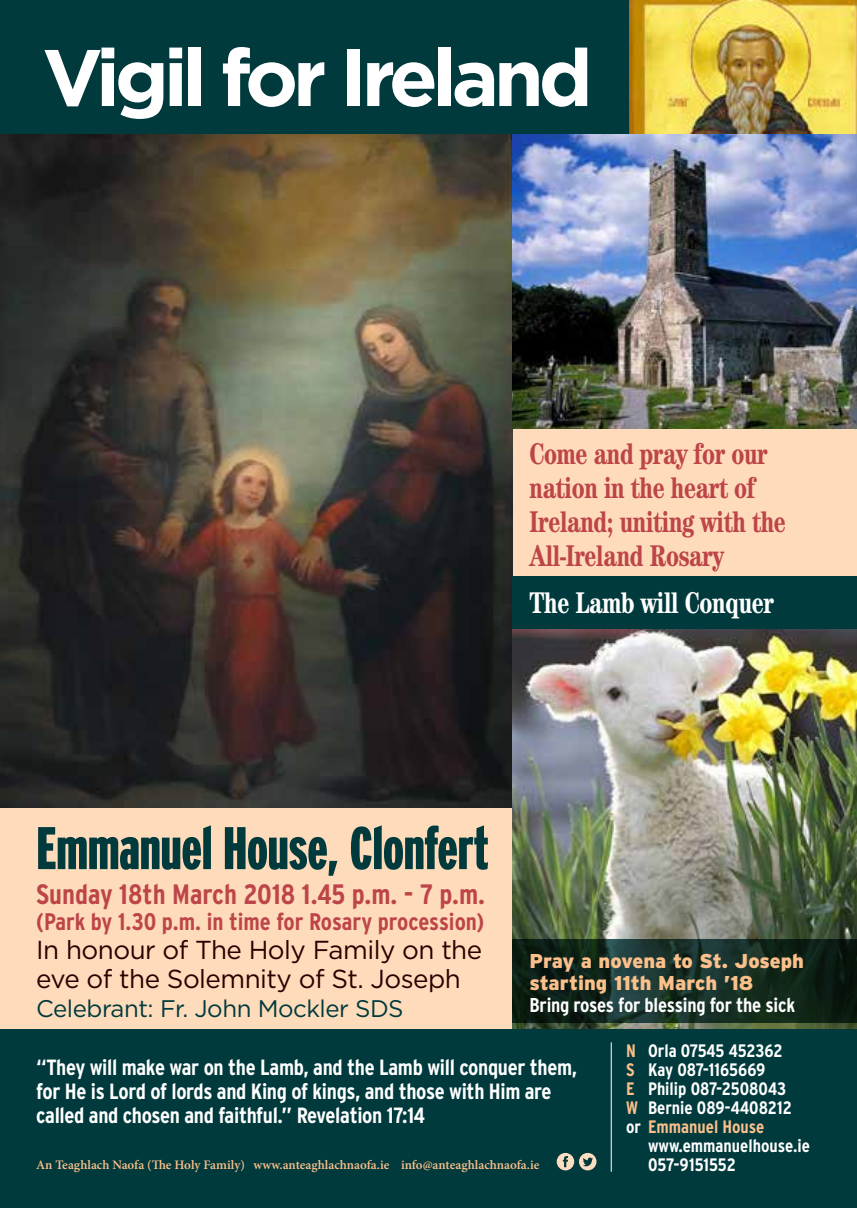
<style>
.page{position:relative;width:857px;height:1208px;background:#fff}
.page>*{position:absolute;margin:0;border:0;box-sizing:border-box;transform-origin:0 0}
.t1{font:700 80px "Gotham";letter-spacing:-.065em;color:#fff}
.t2{font:900 extra-condensed 60px "Interstate";letter-spacing:-.01em;color:#003a3d}
.t3{font:700 condensed 30px/34px "Century";letter-spacing:-.01em;color:#bd4549;scale:.9 1}
.t4{font:700 condensed 30px "Century";letter-spacing:-.01em;color:#fff;scale:.9 1}
.t5{font:700 condensed 28px "Interstate";color:#bd4549}
.t6{font:26px/29px "Gotham";letter-spacing:-.02em;color:#2b0000}
.t7{font:700 condensed 24px "Interstate";color:#bd4549}
.t8{font:24px "Gotham";letter-spacing:-.02em;color:#003a3d}
.t9{font:700 condensed 22px/24px "Interstate";letter-spacing:-.015em;color:#fff}
.t10{font:900 20px/22px "Interstate";color:#fcc08b}
.t11{font:700 condensed 20px "Interstate";letter-spacing:-.01em;color:#fff}
.t12{font:700 condensed 18px/19px "Interstate";color:#fff}
.t13{font:600 13px "Minion Pro";color:#fcc08b}
.s1{color:#fcc08b}
</style>
<div class="page">
<div style="left:0;top:109px;width:856px;height:1090px;background:#fedbba"></div>
<img style="left:0;top:133px;width:512px;height:675px">
<img style="left:512px;top:133px;width:344px;height:295px">
<img style="left:512px;top:629px;width:344px;height:400px">
<div style="left:0;top:0;width:856px;height:133px;background:#003a3d"></div>
<div style="left:512px;top:577px;width:344px;height:52px;background:#003a3d"></div>
<svg style="left:512px;top:939px;width:344px;height:84px;background:#132920"></svg>
<div style="left:0;top:1029px;width:856px;height:179px;background:#003a3d"></div>
<img style="left:629px;top:0;width:227px;height:134px">
<div style="left:556px;top:1153px;width:18px;height:17px;background:#fedec0;border-radius:50%"></div>
<svg style="left:562px;top:1156px;width:5px;height:11px"></svg>
<svg style="left:578px;top:1153px;width:18px;height:17px"></svg>
<svg style="left:582px;top:1157px;width:10px;height:9px"></svg>
<hr style="left:610px;top:1042px;width:1px;height:129px;background:#fff">
<h1 class="t1" style="left:43px;top:25px;width:551px">Vigil for Ireland</h1>
<h3 class="t3" style="left:529px;top:436px;width:286px">Come and pray for our nation in the heart of<br>Ireland; uniting with the<br>All-Ireland Rosary</h3>
<h3 class="t4" style="left:529px;top:585px;width:273px">The Lamb will Conquer</h3>
<h2 class="t2" style="left:36px;top:815px;width:454px">Emmanuel House, Clonfert</h2>
<p class="t5" style="left:36px;top:878px;width:450px">Sunday 18th March 2018 1.45 p.m. - 7 p.m.</p>
<p class="t7" style="left:36px;top:908px;width:449px">(Park by 1.30 p.m. in time for Rosary procession)</p>
<p class="t6" style="left:36px;top:934px;width:447px">In honour of The Holy Family on the eve of the Solemnity of St. Joseph</p>
<p class="t8" style="left:36px;top:993px;width:368px">Celebrant: Fr. John Mockler SDS</p>
<p class="t10" style="left:529px;top:949px;width:276px">Pray a novena to St. Joseph starting 11th March ’18</p>
<p class="t11" style="left:529px;top:993px;width:267px">Bring roses for blessing for the sick</p>
<p class="t9" style="left:36px;top:1055px;width:542px">“They will make war on the Lamb, and the Lamb will conquer them, for He is Lord of lords and King of kings, and those with Him are called and chosen and faithful.” Revelation 17:14</p>
<p class="t13" style="left:36px;top:1156px;width:504px">An Teaghlach Naofa (The Holy Family) www.anteaghlachnaofa.ie info@anteaghlachnaofa.ie</p>
<p class="t12" style="left:625px;top:1041px;width:168px"><span class="s1">N</span> Orla 07545 452362<br><span class="s1">S</span> Kay 087-1165669<br><span class="s1">E</span> Philip 087-2508043<br><span class="s1">W</span> Bernie 089-4408212 or <span class="s1">Emmanuel House</span></p>
<p class="t12" style="left:647px;top:1136px;width:163px">www.emmanuelhouse.ie<br>057-9151552</p>
</div>
